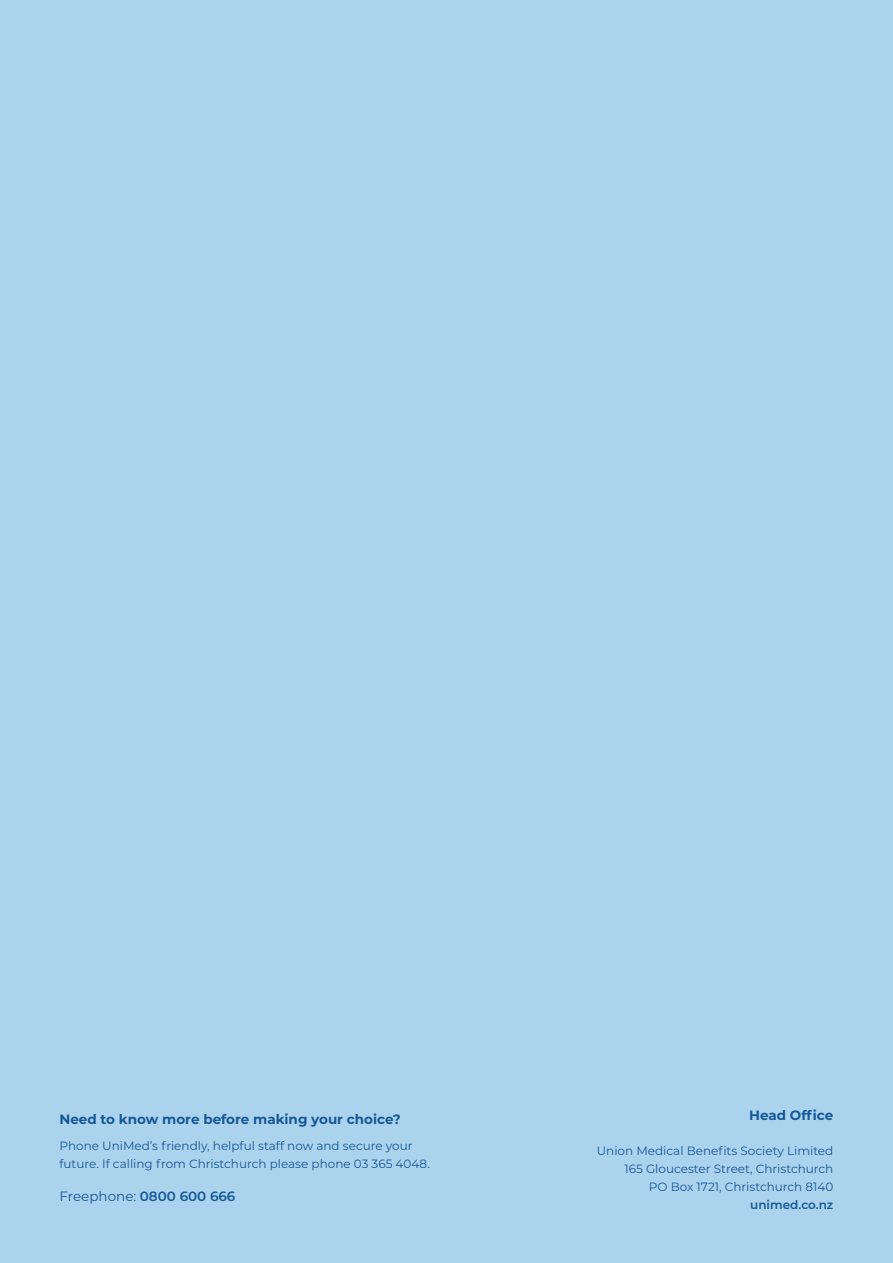
<style>
.page{position:relative;width:893px;height:1263px;background:#acd3ed}
.page>*{position:absolute;margin:0;border:0;box-sizing:border-box;transform-origin:0 0}
.Heading_3{font:700 13.5px "Montserrat";color:#145996}
.Small_body{font:13.5px "Montserrat";color:#145996}
.Heading_3-2{font:12px/18px "Montserrat";color:#145996;text-align:right}
.Small_body-2{font:12px/18px "Montserrat";color:#145996}
.s1{font-weight:600}
</style>
<div class="page">
<p class="Heading_3" style="left:59px;top:1109px;width:343px">Need to know more before making your choice?</p>
<p class="Small_body-2" style="left:59px;top:1137px;width:372px">Phone UniMed’s friendly, helpful staff now and secure your future. If calling from Christchurch please phone 03 365 4048.</p>
<p class="Small_body" style="left:59px;top:1187px;width:177px">Freephone: <span class="s1">0800 600 666</span></p>
<p class="Heading_3" style="left:749px;top:1106px;width:86px">Head Office</p>
<p class="Heading_3-2" style="left:597px;top:1141px;width:238px">Union Medical Benefits Society Limited<br>165 Gloucester Street, Christchurch<br>PO Box 1721, Christchurch 8140 <span class="s1">unimed.co.nz</span></p>
</div>
